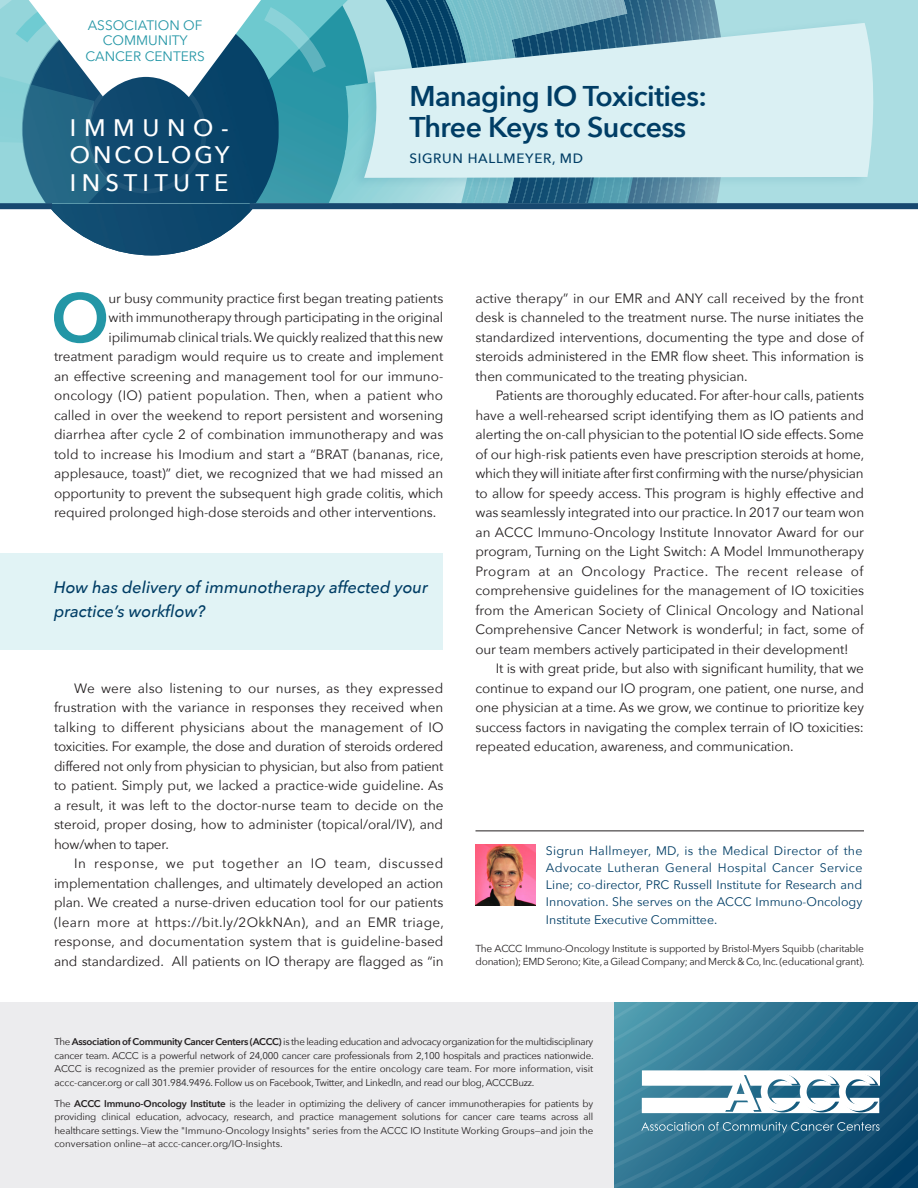
<style>
.page{position:relative;width:918px;height:1188px;background:#fff}
.page>*{position:absolute;margin:0;border:0;box-sizing:border-box;transform-origin:0 0}
.First_Paragraph_with{font:600 68.55px "Avenir Next";color:#2396a6}
.Main_headline{font:600 28.5px/31.5px "Avenir Next";letter-spacing:-.02em;color:#003d65}
.t1{font:500 23.85px/27.6px "Avenir Next";letter-spacing:.22em;color:#fff;text-align:justify}
.Pullquote{font:italic 500 16.5px/24px "Avenir Next";color:#003d65}
.t2{font:13.65px/15.1px "Avenir Next";color:#2396a6;text-align:center}
.Text{font:13.5px/19.5px "Avenir Next";letter-spacing:-.01em;color:#231f20;text-align:justify}
.First_Paragraph_with-2{font:13.5px "Avenir Next";letter-spacing:-.005em;color:#231f20}
.Author_name{font:500 13.5px "Avenir Next";letter-spacing:.05em;color:#003d65}
.Author_Information{font:12.3px/17.2px "Avenir Next";color:#003d65;text-align:justify}
.t3{font:10.2px/13.5px "Avenir Next";letter-spacing:-.025em;color:#231f20}
.t4{font:9.75px/13.5px "Avenir Next";letter-spacing:-.02em;color:#231f20;text-align:justify}
.s1{font-weight:600}
</style>
<div class="page">
<img style="left:19px;top:203px;width:265px;height:52px">
<svg style="left:0;top:0;width:918px;height:203px;background:#83c3cc"></svg>
<img style="left:629px;top:0;width:8px;height:18px">
<img style="left:637px;top:0;width:24px;height:203px">
<img style="left:661px;top:0;width:8px;height:203px">
<img style="left:669px;top:0;width:8px;height:203px">
<img style="left:677px;top:0;width:8px;height:203px">
<img style="left:685px;top:0;width:7px;height:203px">
<img style="left:692px;top:0;width:8px;height:203px">
<img style="left:700px;top:0;width:8px;height:203px">
<img style="left:708px;top:0;width:11px;height:203px">
<img style="left:520px;top:0;width:107px;height:203px">
<img style="left:586px;top:0;width:1px;height:18px">
<img style="left:601px;top:0;width:2px;height:18px">
<img style="left:609px;top:0;width:2px;height:17px">
<img style="left:616px;top:0;width:2px;height:16px">
<img style="left:624px;top:0;width:2px;height:14px">
<img style="left:465px;top:0;width:42px;height:18px">
<img style="left:473px;top:189px;width:9px;height:14px">
<img style="left:482px;top:189px;width:8px;height:14px">
<img style="left:490px;top:189px;width:8px;height:14px">
<img style="left:498px;top:189px;width:8px;height:14px">
<img style="left:506px;top:189px;width:11px;height:14px">
<img style="left:507px;top:0;width:8px;height:18px">
<img style="left:515px;top:0;width:8px;height:18px">
<img style="left:523px;top:0;width:8px;height:18px">
<img style="left:531px;top:0;width:8px;height:18px">
<img style="left:539px;top:0;width:8px;height:18px">
<img style="left:547px;top:0;width:8px;height:18px">
<img style="left:555px;top:0;width:8px;height:18px">
<img style="left:563px;top:0;width:16px;height:18px">
<img style="left:579px;top:0;width:7px;height:18px">
<img style="left:587px;top:0;width:14px;height:18px">
<img style="left:603px;top:0;width:6px;height:18px">
<img style="left:611px;top:0;width:5px;height:16px">
<img style="left:619px;top:0;width:5px;height:15px">
<img style="left:329px;top:93px;width:18px;height:110px">
<img style="left:347px;top:69px;width:126px;height:134px">
<img style="left:394px;top:189px;width:76px;height:14px">
<img style="left:345px;top:77px;width:5px;height:76px">
<svg style="left:346px;top:85px;width:4px;height:11px"></svg>
<svg style="left:566px;top:189px;width:80px;height:14px"></svg>
<img style="left:261px;top:0;width:87px;height:93px">
<svg style="left:16px;top:0;width:13px;height:42px"></svg>
<svg style="left:278px;top:7px;width:48px;height:65px;background:#5db9c3"></svg>
<img style="left:0;top:76px;width:22px;height:127px">
<img style="left:22px;top:1px;width:256px;height:202px">
<img style="left:29px;top:0;width:232px;height:97px">
<img style="left:85px;top:72px;width:121px;height:122px">
<div style="left:350px;top:18px;width:525px;height:171px;background:#005e85;opacity:.12"></div>
<svg style="left:364px;top:23px;width:511px;height:155px;background:#c2dfe5"></svg>
<div style="left:250px;top:203px;width:668px;height:6px;background:#17486f"></div>
<div style="left:0;top:203px;width:52px;height:6px;background:#17486f"></div>
<div style="left:0;top:1002px;width:918px;height:186px;background:#ececee"></div>
<svg style="left:615px;top:1138px;width:303px;height:50px;background:#1b5d7e"></svg>
<svg style="left:615px;top:1002px;width:303px;height:136px;background:#528aa2"></svg>
<div style="left:0;top:553px;width:442px;height:97px;background:#e1f3f5"></div>
<img style="left:476px;top:845px;width:60px;height:61px">
<hr style="left:476px;top:831px;width:388px;height:1px;background:#231f20">
<p class="t2" style="left:86px;top:17px;width:121px">ASSOCIATION OF<br>COMMUNITY<br>CANCER CENTERS</p>
<p class="t1" style="left:70px;top:113px;width:161px">IMMUNO-ONCOLOGY INSTITUTE</p>
<p class="Main_headline" style="left:409px;top:79px;width:299px">Managing IO Toxicities:<br>Three Keys to Success</p>
<p class="Author_name" style="left:409px;top:146px;width:175px">SIGRUN HALLMEYER, MD</p>
<p class="First_Paragraph_with" style="left:51px;top:259px;width:60px">O</p>
<p class="First_Paragraph_with-2" style="left:109px;top:287px;width:336px">ur busy community practice first began treating patients</p>
<p class="First_Paragraph_with-2" style="left:109px;top:306px;width:336px">with immunotherapy through participating in the original</p>
<p class="First_Paragraph_with-2" style="left:109px;top:326px;width:336px">ipilimumab clinical trials. We quickly realized that this new</p>
<p class="First_Paragraph_with-2" style="left:54px;top:345px;width:391px">treatment paradigm would require us to create and implement</p>
<p class="First_Paragraph_with-2" style="left:54px;top:365px;width:391px">an effective screening and management tool for our immuno-</p>
<p class="First_Paragraph_with-2" style="left:54px;top:384px;width:391px">oncology (IO) patient population. Then, when a patient who</p>
<p class="First_Paragraph_with-2" style="left:54px;top:404px;width:391px">called in over the weekend to report persistent and worsening</p>
<p class="First_Paragraph_with-2" style="left:54px;top:423px;width:391px">diarrhea after cycle 2 of combination immunotherapy and was</p>
<p class="First_Paragraph_with-2" style="left:54px;top:443px;width:391px">told to increase his Imodium and start a “BRAT (bananas, rice,</p>
<p class="First_Paragraph_with-2" style="left:54px;top:462px;width:391px">applesauce, toast)” diet, we recognized that we had missed an</p>
<p class="First_Paragraph_with-2" style="left:54px;top:482px;width:391px">opportunity to prevent the subsequent high grade colitis, which</p>
<p class="First_Paragraph_with-2" style="left:54px;top:501px;width:384px">required prolonged high-dose steroids and other interventions.</p>
<p class="Pullquote" style="left:54px;top:575px;width:375px">How has delivery of immunotherapy affected your practice’s workflow?</p>
<p class="Text" style="left:54px;top:678px;width:391px;text-indent:20px">We were also listening to our nurses, as they expressed frustration with the variance in responses they received when talking to different physicians about the management of IO toxicities. For example, the dose and duration of steroids ordered differed not only from physician to physician, but also from patient to patient. Simply put, we lacked a practice-wide guideline. As a result, it was left to the doctor-nurse team to decide on the steroid, proper dosing, how to administer (topical/oral/IV), and how/when to taper.</p>
<p class="Text" style="left:54px;top:853px;width:392px;text-indent:20px">In response, we put together an IO team, discussed implementation challenges, and ultimately developed an action plan. We created a nurse-driven education tool for our patients (learn more at https://bit.ly/2OkkNAn), and an EMR triage, response, and documentation system that is guideline-based and standardized. All patients on IO therapy are flagged as “in</p>
<p class="Text" style="left:476px;top:288px;width:390px">active therapy” in our EMR and ANY call received by the front desk is channeled to the treatment nurse. The nurse initiates the standardized interventions, documenting the type and dose of steroids administered in the EMR flow sheet. This information is then communicated to the treating physician.</p>
<p class="Text" style="left:476px;top:385px;width:390px;text-indent:20px">Patients are thoroughly educated. For after-hour calls, patients have a well-rehearsed script identifying them as IO patients and alerting the on-call physician to the potential IO side effects. Some of our high-risk patients even have prescription steroids at home, which they will initiate after first confirming with the nurse/physician to allow for speedy access. This program is highly effective and was seamlessly integrated into our practice. In 2017 our team won an ACCC Immuno-Oncology Institute Innovator Award for our program, Turning on the Light Switch: A Model Immunotherapy Program at an Oncology Practice. The recent release of comprehensive guidelines for the management of IO toxicities from the American Society of Clinical Oncology and National Comprehensive Cancer Network is wonderful; in fact, some of our team members actively participated in their development!</p>
<p class="Text" style="left:476px;top:658px;width:390px;text-indent:20px">It is with great pride, but also with significant humility, that we continue to expand our IO program, one patient, one nurse, and one physician at a time. As we grow, we continue to prioritize key success factors in navigating the complex terrain of IO toxicities: repeated education, awareness, and communication.</p>
<p class="Author_Information" style="left:546px;top:841px;width:318px">Sigrun Hallmeyer, MD, is the Medical Director of the Advocate Lutheran General Hospital Cancer Service Line; co-director, PRC Russell Institute for Research and Innovation. She serves on the ACCC Immuno-Oncology Institute Executive Committee.</p>
<p class="t3" style="left:476px;top:941px;width:390px">The ACCC Immuno-Oncology Institute is supported by Bristol-Myers Squibb (charitable donation); EMD Serono; Kite, a Gilead Company; and Merck &amp; Co, Inc. (educational grant).</p>
<p class="t4" style="left:54px;top:1035px;width:541px">The <span class="s1">Association of Community Cancer Centers (ACCC)</span> is the leading education and advocacy organization for the multidisciplinary cancer team. ACCC is a powerful network of 24,000 cancer care professionals from 2,100 hospitals and practices nationwide.<br>ACCC is recognized as the premier provider of resources for the entire oncology care team. For more information, visit accc-cancer.org or call 301.984.9496. Follow us on Facebook, Twitter, and LinkedIn, and read our blog, ACCCBuzz.</p>
<p class="t4" style="left:54px;top:1096px;width:540px">The <span class="s1">ACCC Immuno-Oncology Institute</span> is the leader in optimizing the delivery of cancer immunotherapies for patients by providing clinical education, advocacy, research, and practice management solutions for cancer care teams across all healthcare settings. View the "Immuno-Oncology Insights" series from the ACCC IO Institute Working Groups—and join the conversation online—at accc-cancer.org/IO-Insights.</p>
</div>
